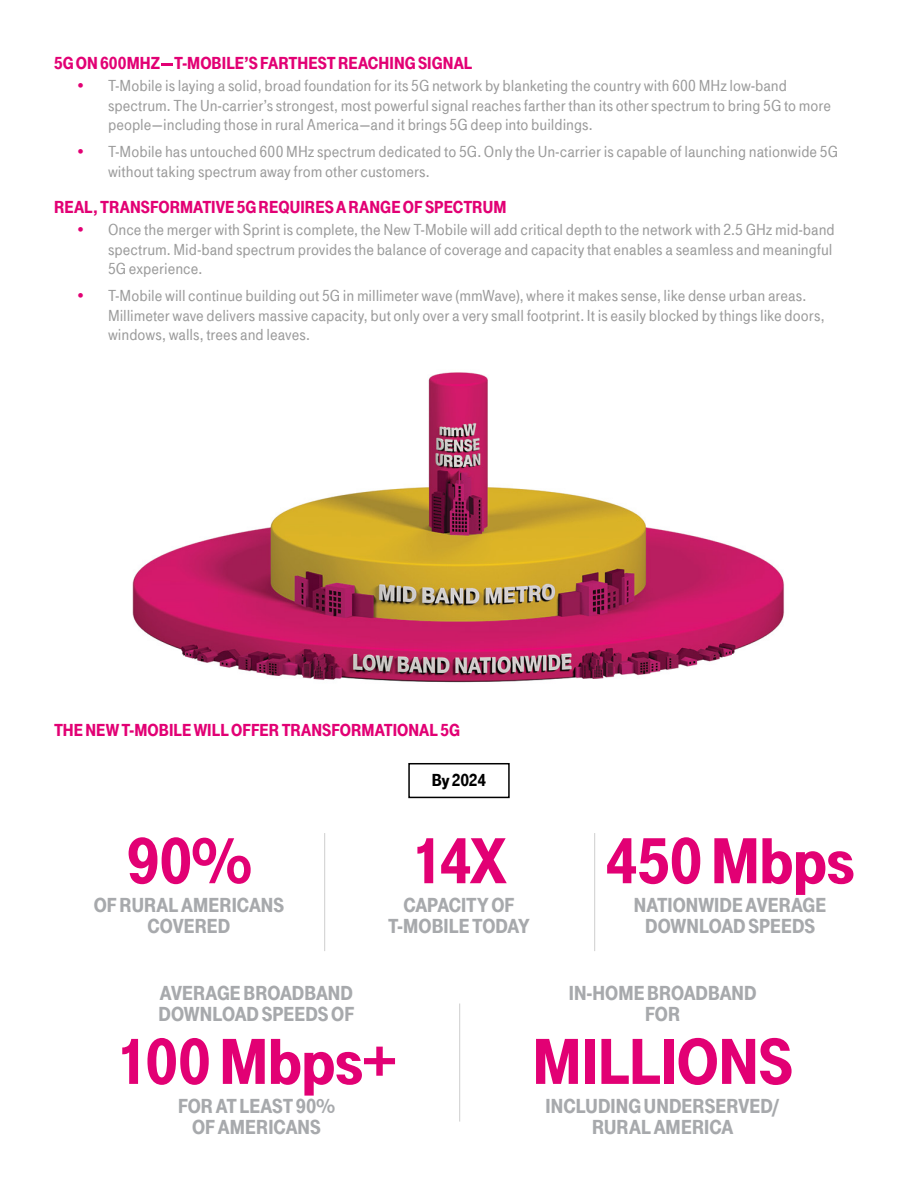
<style>
.page{position:relative;width:918px;height:1188px;background:#fff}
.page>*{position:absolute;margin:0;border:0;box-sizing:border-box;transform-origin:0 0}
.Paragraph_Style_1{font:67.5px "Tele Grotesk Ultr";letter-spacing:-.005em;color:#e20074}
.Paragraph_Style_1-2{font:21px/21px "Tele Grotesk Ultr";color:#a7a9ac;text-align:center}
.Paragraph_Style_1-3{font:18px "Tele Grotesk Ultr";letter-spacing:.005em;color:#e20074}
.Paragraph_Style_1-4{font:18px "Tele Grotesk Ultr";letter-spacing:-.01em;color:#000}
.Paragraph_Style_1-5{font:16.5px/19.5px "Tele Grotesk Halb";color:#9b9b9b}
.s1{font-family:"Tele Grotesk Ultr";color:#e20074}
</style>
<div class="page">
<hr style="left:459px;top:1004px;width:1px;height:118px;background:#d7d7d7">
<hr style="left:594px;top:833px;width:1px;height:118px;background:#d7d7d7">
<hr style="left:324px;top:833px;width:1px;height:118px;background:#d7d7d7">
<img style="left:132px;top:372px;width:652px;height:311px">
<div style="left:408px;top:763px;width:102px;height:35px;border:2px solid #000"></div>
<p class="Paragraph_Style_1-3" style="left:54px;top:53px;width:420px">5G ON 600MHZ- T-MOBILE’S FARTHEST REACHING SIGNAL</p>
<p class="Paragraph_Style_1-5" style="left:108px;top:76px;width:725px;text-indent:-33px"><span class="s1">•</span> T-Mobile is laying a solid, broad foundation for its 5G network by blanketing the country with 600 MHz low-band spectrum. The Un-carrier’s strongest, most powerful signal reaches farther than its other spectrum to bring 5G to more people—including those in rural America—and it brings 5G deep into buildings.</p>
<p class="Paragraph_Style_1-5" style="left:108px;top:142px;width:732px;text-indent:-33px"><span class="s1">•</span> T-Mobile has untouched 600 MHz spectrum dedicated to 5G. Only the Un-carrier is capable of launching nationwide 5G without taking spectrum away from other customers.</p>
<p class="Paragraph_Style_1-3" style="left:54px;top:197px;width:454px">REAL, TRANSFORMATIVE 5G REQUIRES A RANGE OF SPECTRUM</p>
<p class="Paragraph_Style_1-5" style="left:108px;top:220px;width:728px;text-indent:-33px"><span class="s1">•</span> Once the merger with Sprint is complete, the New T-Mobile will add critical depth to the network with 2.5 GHz mid-band spectrum. Mid-band spectrum provides the balance of coverage and capacity that enables a seamless and meaningful<br>5G experience.</p>
<p class="Paragraph_Style_1-5" style="left:108px;top:286px;width:718px;text-indent:-33px"><span class="s1">•</span> T-Mobile will continue building out 5G in millimeter wave (mmWave), where it makes sense, like dense urban areas.<br>Millimeter wave delivers massive capacity, but only over a very small footprint. It is easily blocked by things like doors, windows, walls, trees and leaves.</p>
<p class="Paragraph_Style_1-3" style="left:54px;top:720px;width:408px">THE NEW T-MOBILE WILL OFFER TRANSFORMATIONAL 5G</p>
<p class="Paragraph_Style_1" style="left:127px;top:823px;width:126px">90%</p>
<p class="Paragraph_Style_1-2" style="left:148px;top:916px;width:84px">COVERED</p>
<p class="Paragraph_Style_1-2" style="left:94px;top:895px;width:192px">OF RURAL AMERICANS</p>
<p class="Paragraph_Style_1-4" style="left:432px;top:770px;width:56px">By 2024</p>
<p class="Paragraph_Style_1" style="left:412px;top:823px;width:96px">14X</p>
<p class="Paragraph_Style_1-2" style="left:403px;top:895px;width:113px">CAPACITY OF</p>
<p class="Paragraph_Style_1-2" style="left:388px;top:916px;width:143px">T-MOBILE TODAY</p>
<p class="Paragraph_Style_1" style="left:605px;top:823px;width:252px">450 Mbps</p>
<p class="Paragraph_Style_1-2" style="left:634px;top:895px;width:194px">NATIONWIDE AVERAGE<br>DOWNLOAD SPEEDS</p>
<p class="Paragraph_Style_1-2" style="left:160px;top:983px;width:195px">AVERAGE BROADBAND</p>
<p class="Paragraph_Style_1-2" style="left:159px;top:1004px;width:197px">DOWNLOAD SPEEDS OF</p>
<p class="Paragraph_Style_1" style="left:117px;top:1024px;width:281px">100 Mbps+</p>
<p class="Paragraph_Style_1-2" style="left:178px;top:1096px;width:158px">FOR AT LEAST 90%</p>
<p class="Paragraph_Style_1-2" style="left:192px;top:1117px;width:130px">OF AMERICANS</p>
<p class="Paragraph_Style_1-2" style="left:569px;top:983px;width:190px">IN-HOME BROADBAND</p>
<p class="Paragraph_Style_1-2" style="left:645px;top:1004px;width:37px">FOR</p>
<p class="Paragraph_Style_1" style="left:533px;top:1024px;width:262px">MILLIONS</p>
<p class="Paragraph_Style_1-2" style="left:546px;top:1096px;width:236px">INCLUDING UNDERSERVED/</p>
<p class="Paragraph_Style_1-2" style="left:592px;top:1117px;width:143px">RURAL AMERICA</p>
</div>
